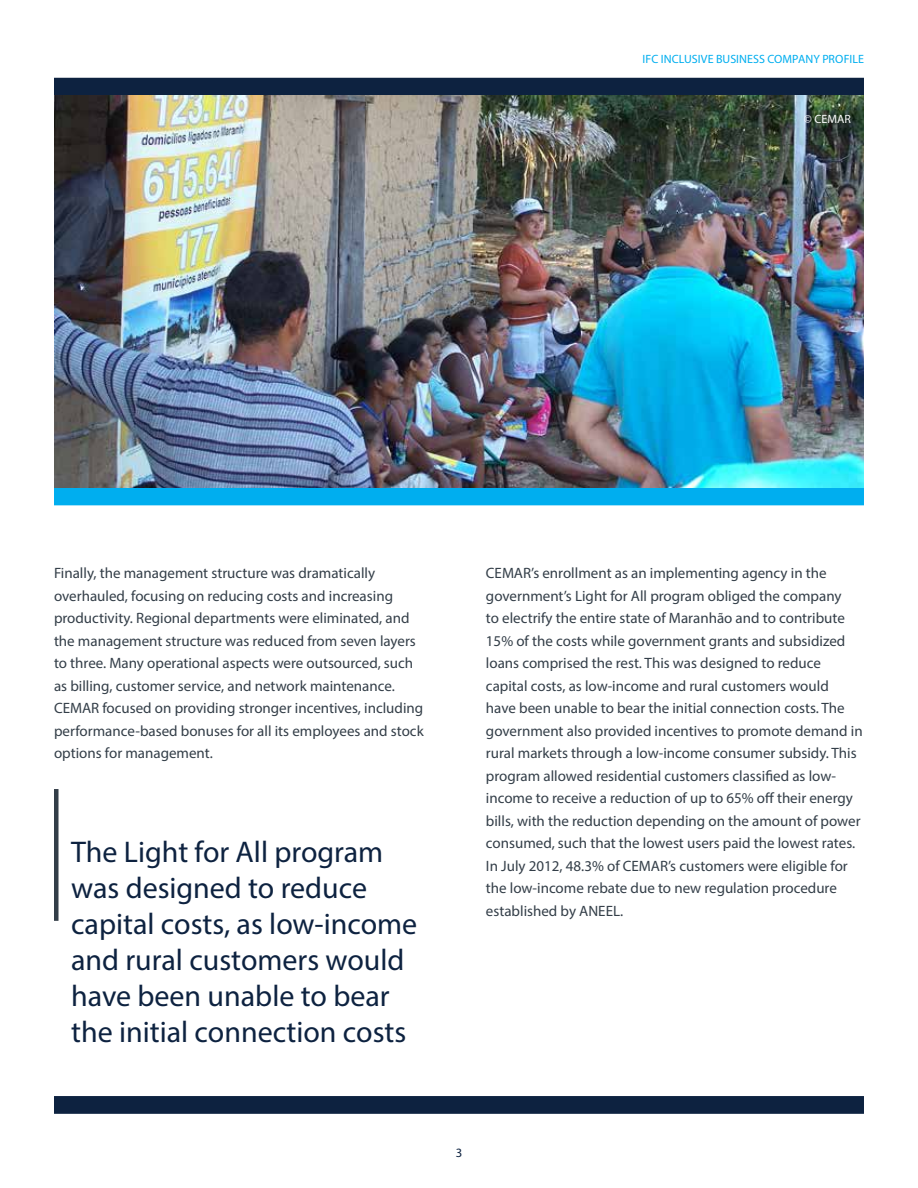
<style>
.page{position:relative;width:918px;height:1188px;background:#fff}
.page>*{position:absolute;margin:0;border:0;box-sizing:border-box;transform-origin:0 0}
.t1{font:30px/36px "Myriad Pro";color:#0d2240}
.t2{font:15px/22.5px "Myriad Pro";color:#333e48}
.t3{font:12.75px "Myriad Pro";color:#0d2240}
.t4{font:12px "Myriad Pro";letter-spacing:.005em;color:#00aeef}
.t5{font:12px "Myriad Pro";color:#fff}
</style>
<div class="page">
<div style="left:54px;top:78px;width:810px;height:18px;background:#0d2240"></div>
<div style="left:54px;top:1096px;width:810px;height:18px;background:#0d2240"></div>
<div style="left:54px;top:488px;width:810px;height:17px;background:#00aeef"></div>
<img style="left:54px;top:96px;width:810px;height:392px">
<div style="left:54px;top:789px;width:5px;height:132px;background:#333e48"></div>
<p class="t4" style="left:643px;top:52px;width:223px">IFC INCLUSIVE BUSINESS COMPANY PROFILE</p>
<p class="t5" style="left:804px;top:112px;width:41px">© CEMAR</p>
<p class="t2" style="left:54px;top:562px;width:371px">Finally, the management structure was dramatically overhauled, focusing on reducing costs and increasing productivity. Regional departments were eliminated, and the management structure was reduced from seven layers to three. Many operational aspects were outsourced, such as billing, customer service, and network maintenance.<br>CEMAR focused on providing stronger incentives, including performance-based bonuses for all its employees and stock options for management.</p>
<p class="t2" style="left:486px;top:562px;width:378px">CEMAR’s enrollment as an implementing agency in the government’s Light for All program obliged the company<br>to electrify the entire state of Maranhão and to contribute 15% of the costs while government grants and subsidized loans comprised the rest. This was designed to reduce capital costs, as low-income and rural customers would<br>have been unable to bear the initial connection costs. The government also provided incentives to promote demand in rural markets through a low-income consumer subsidy. This program allowed residential customers classified as low&shy;income to receive a reduction of up to 65% off their energy bills, with the reduction depending on the amount of power consumed, such that the lowest users paid the lowest rates.<br>In July 2012, 48.3% of CEMAR’s customers were eligible for the low-income rebate due to new regulation procedure established by AN EEL.</p>
<h1 class="t1" style="left:71px;top:833px;width:348px">The Light for All program was designed to reduce capital costs, as low-income and rural customers would have been unable to bear the initial connection costs</h1>
<p class="t3" style="left:456px;top:1145px;width:8px">3</p>
</div>
